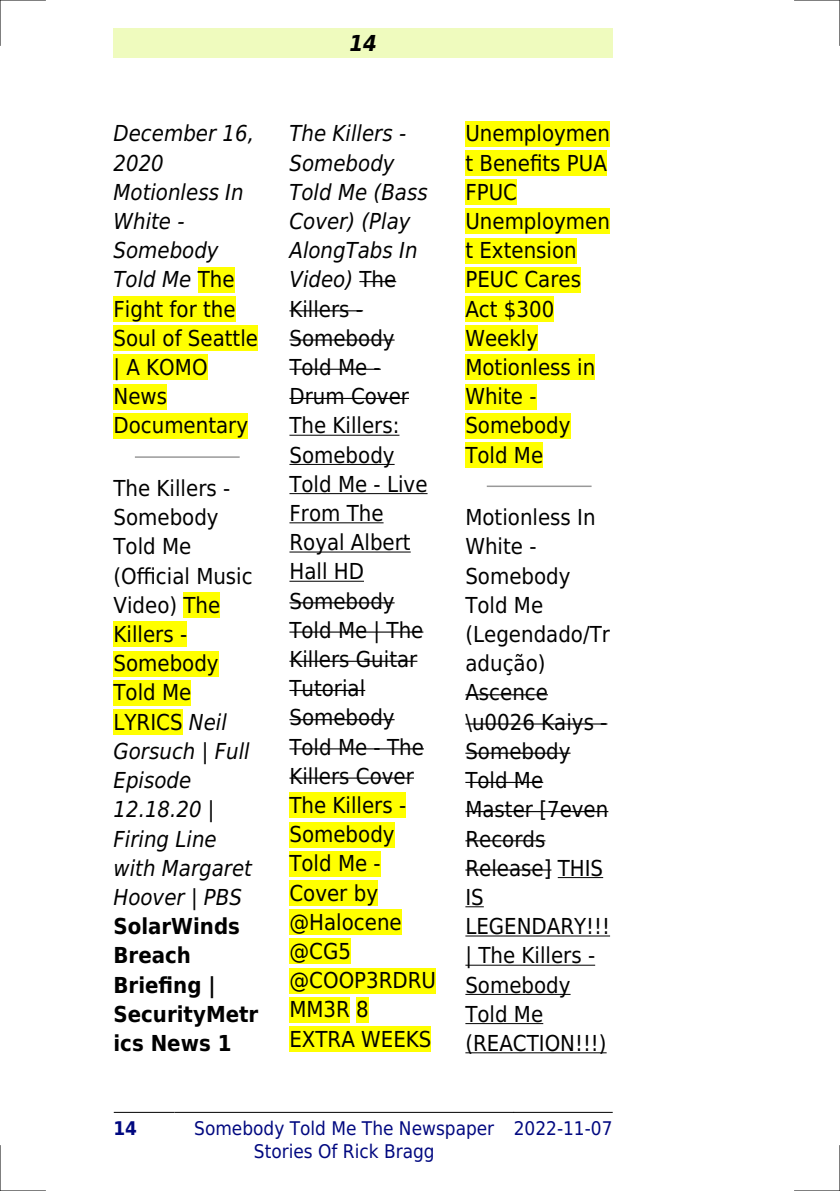
<style>
.page{position:relative;width:840px;height:1191px;background:#fff}
.page>*{position:absolute;margin:0;border:0;box-sizing:border-box;transform-origin:0 0}
.t1{font:22px/29.2px "DejaVu Sans Condensed";color:#000}
.t2{font:700 22px/29.2px "DejaVu Sans Condensed";color:#000}
.t3{font:italic 700 22px "DejaVu Sans Condensed";color:#000}
.t4{font:18.8px/22.6px "DejaVu Sans Condensed";color:#000880;text-align:center}
.t5{font:700 18.8px "DejaVu Sans Condensed";color:#000880}
.s1{font-style:italic}
</style>
<div class="page">
<div style="left:113px;top:28px;width:499px;height:30px;background:#effbbe"></div>
<hr style="left:114px;top:1112px;width:60px;height:1px;background:#000">
<hr style="left:175px;top:1112px;width:338px;height:1px;background:#000">
<hr style="left:514px;top:1112px;width:98px;height:1px;background:#000">
<div style="left:197px;top:267px;width:37px;height:25px;background:#ff0"></div>
<div style="left:113px;top:296px;width:122px;height:26px;background:#ff0"></div>
<div style="left:113px;top:325px;width:145px;height:26px;background:#ff0"></div>
<div style="left:113px;top:354px;width:94px;height:26px;background:#ff0"></div>
<div style="left:113px;top:384px;width:54px;height:25px;background:#ff0"></div>
<div style="left:113px;top:413px;width:135px;height:25px;background:#ff0"></div>
<hr style="left:135px;top:456px;width:104px;height:2px;background:#999">
<div style="left:183px;top:592px;width:37px;height:26px;background:#ff0"></div>
<div style="left:113px;top:621px;width:74px;height:26px;background:#ff0"></div>
<div style="left:113px;top:651px;width:105px;height:25px;background:#ff0"></div>
<div style="left:113px;top:680px;width:78px;height:25px;background:#ff0"></div>
<div style="left:113px;top:709px;width:69px;height:26px;background:#ff0"></div>
<hr style="left:359px;top:281px;width:37px;height:1px;background:#000">
<hr style="left:289px;top:310px;width:74px;height:1px;background:#000">
<hr style="left:289px;top:339px;width:105px;height:1px;background:#000">
<hr style="left:289px;top:369px;width:91px;height:1px;background:#000">
<hr style="left:289px;top:398px;width:120px;height:1px;background:#000">
<hr style="left:289px;top:435px;width:110px;height:1px;background:#000">
<hr style="left:289px;top:464px;width:105px;height:1px;background:#000">
<hr style="left:289px;top:493px;width:138px;height:1px;background:#000">
<hr style="left:289px;top:522px;width:94px;height:1px;background:#000">
<hr style="left:289px;top:551px;width:121px;height:1px;background:#000">
<hr style="left:289px;top:581px;width:75px;height:1px;background:#000">
<hr style="left:289px;top:602px;width:105px;height:1px;background:#000">
<hr style="left:289px;top:631px;width:134px;height:1px;background:#000">
<hr style="left:289px;top:660px;width:128px;height:2px;background:#000">
<hr style="left:289px;top:690px;width:76px;height:1px;background:#000">
<hr style="left:289px;top:719px;width:105px;height:1px;background:#000">
<hr style="left:289px;top:748px;width:134px;height:1px;background:#000">
<hr style="left:289px;top:777px;width:125px;height:1px;background:#000">
<div style="left:289px;top:792px;width:117px;height:26px;background:#ff0"></div>
<div style="left:289px;top:821px;width:105px;height:26px;background:#ff0"></div>
<div style="left:289px;top:851px;width:91px;height:25px;background:#ff0"></div>
<div style="left:289px;top:880px;width:89px;height:25px;background:#ff0"></div>
<div style="left:289px;top:909px;width:112px;height:26px;background:#ff0"></div>
<div style="left:289px;top:938px;width:62px;height:26px;background:#ff0"></div>
<div style="left:289px;top:967px;width:147px;height:26px;background:#ff0"></div>
<div style="left:289px;top:997px;width:61px;height:25px;background:#ff0"></div>
<div style="left:356px;top:997px;width:12px;height:25px;background:#ff0"></div>
<div style="left:289px;top:1026px;width:142px;height:25px;background:#ff0"></div>
<div style="left:465px;top:121px;width:144px;height:25px;background:#ff0"></div>
<div style="left:465px;top:150px;width:141px;height:26px;background:#ff0"></div>
<div style="left:465px;top:179px;width:52px;height:26px;background:#ff0"></div>
<div style="left:465px;top:208px;width:144px;height:26px;background:#ff0"></div>
<div style="left:465px;top:238px;width:111px;height:25px;background:#ff0"></div>
<div style="left:465px;top:267px;width:115px;height:25px;background:#ff0"></div>
<div style="left:465px;top:296px;width:89px;height:26px;background:#ff0"></div>
<div style="left:465px;top:325px;width:73px;height:26px;background:#ff0"></div>
<div style="left:465px;top:354px;width:130px;height:26px;background:#ff0"></div>
<div style="left:465px;top:384px;width:71px;height:25px;background:#ff0"></div>
<div style="left:465px;top:413px;width:105px;height:25px;background:#ff0"></div>
<div style="left:465px;top:442px;width:78px;height:26px;background:#ff0"></div>
<hr style="left:487px;top:485px;width:103px;height:2px;background:#999">
<hr style="left:465px;top:694px;width:82px;height:1px;background:#000">
<hr style="left:465px;top:723px;width:142px;height:1px;background:#000">
<hr style="left:465px;top:752px;width:105px;height:1px;background:#000">
<hr style="left:465px;top:782px;width:78px;height:1px;background:#000">
<hr style="left:465px;top:811px;width:143px;height:1px;background:#000">
<hr style="left:465px;top:840px;width:80px;height:1px;background:#000">
<hr style="left:465px;top:869px;width:86px;height:1px;background:#000">
<hr style="left:557px;top:877px;width:46px;height:1px;background:#000">
<svg style="left:465px;top:906px;width:18px;height:1px"></svg>
<hr style="left:465px;top:935px;width:144px;height:1px;background:#000">
<hr style="left:465px;top:964px;width:130px;height:1px;background:#000">
<hr style="left:465px;top:994px;width:105px;height:1px;background:#000">
<hr style="left:465px;top:1023px;width:78px;height:1px;background:#000">
<hr style="left:465px;top:1052px;width:141px;height:1px;background:#000">
<hr style="left:0;top:0;width:45px;height:1px;background:#000">
<hr style="left:794px;top:0;width:45px;height:1px;background:#000">
<hr style="left:0;top:1190px;width:45px;height:1px;background:#000">
<hr style="left:794px;top:1190px;width:45px;height:1px;background:#000">
<hr style="left:0;top:0;width:1px;height:45px;background:#000">
<hr style="left:0;top:1145px;width:1px;height:46px;background:#000">
<hr style="left:839px;top:0;width:1px;height:45px;background:#000">
<hr style="left:839px;top:1145px;width:1px;height:46px;background:#000">
<p class="t1" style="left:113px;top:119px;width:146px"><span class="s1">December 16,<br>2020<br>Motionless In<br>White -<br>Somebody<br>Told Me</span> The<br>Fight for the<br>Soul of Seattle | A KOMO<br>News<br>Documentary</p>
<p class="t1" style="left:113px;top:474px;width:141px">The Killers -<br>Somebody<br>Told Me (Official Music<br>Video) The<br>Killers -<br>Somebody<br>Told Me<br>LYRICS <span class="s1">Neil<br>Gorsuch | Full<br>Episode<br>12.18.20 |<br>Firing Line with Margaret<br>Hoover | PBS</span></p>
<p class="t2" style="left:113px;top:912px;width:146px">SolarWinds<br>Breach<br>Briefing |<br>SecurityMetr ics News 1</p>
<p class="t3" style="left:349px;top:30px;width:29px">14</p>
<p class="t1" style="left:289px;top:119px;width:148px"><span class="s1">The Killers -<br>Somebody<br>Told Me (Bass<br>Cover) (Play<br>AlongTabs In<br>Video)</span> The<br>Killers -<br>Somebody<br>Told Me -<br>Drum Cover<br>The Killers:<br>Somebody<br>Told Me - Live<br>From The<br>Royal Albert<br>Hall HD<br>Somebody<br>Told Me | The<br>Killers Guitar<br>Tutorial<br>Somebody<br>Told Me - The<br>Killers Cover<br>The Killers -<br>Somebody<br>Told Me -<br>Cover by @Halocene @CG5 @COOP3RDRU<br>MM3R 8<br>EXTRA WEEKS</p>
<p class="t1" style="left:465px;top:119px;width:146px">Unemploymen t Benefits PUA<br>FPUC<br>Unemploymen t Extension<br>PEUC Cares<br>Act $300<br>Weekly<br>Motionless in<br>White -<br>Somebody<br>Told Me</p>
<p class="t1" style="left:465px;top:503px;width:146px">Motionless In<br>White -<br>Somebody<br>Told Me (Legendado/Tr adução)<br>Ascence \u0026 Kaiys -<br>Somebody<br>Told Me<br>Master [7even<br>Records<br>Release] THIS<br>IS<br>LEGENDARY!!! | The Killers -<br>Somebody<br>Told Me (REACTION!!!)</p>
<p class="t5" style="left:113px;top:1117px;width:25px">14</p>
<p class="t4" style="left:194px;top:1117px;width:301px">Somebody Told Me The Newspaper<br>Stories Of Rick Bragg</p>
<p class="t4" style="left:513px;top:1117px;width:100px">2022-11-07</p>
</div>
